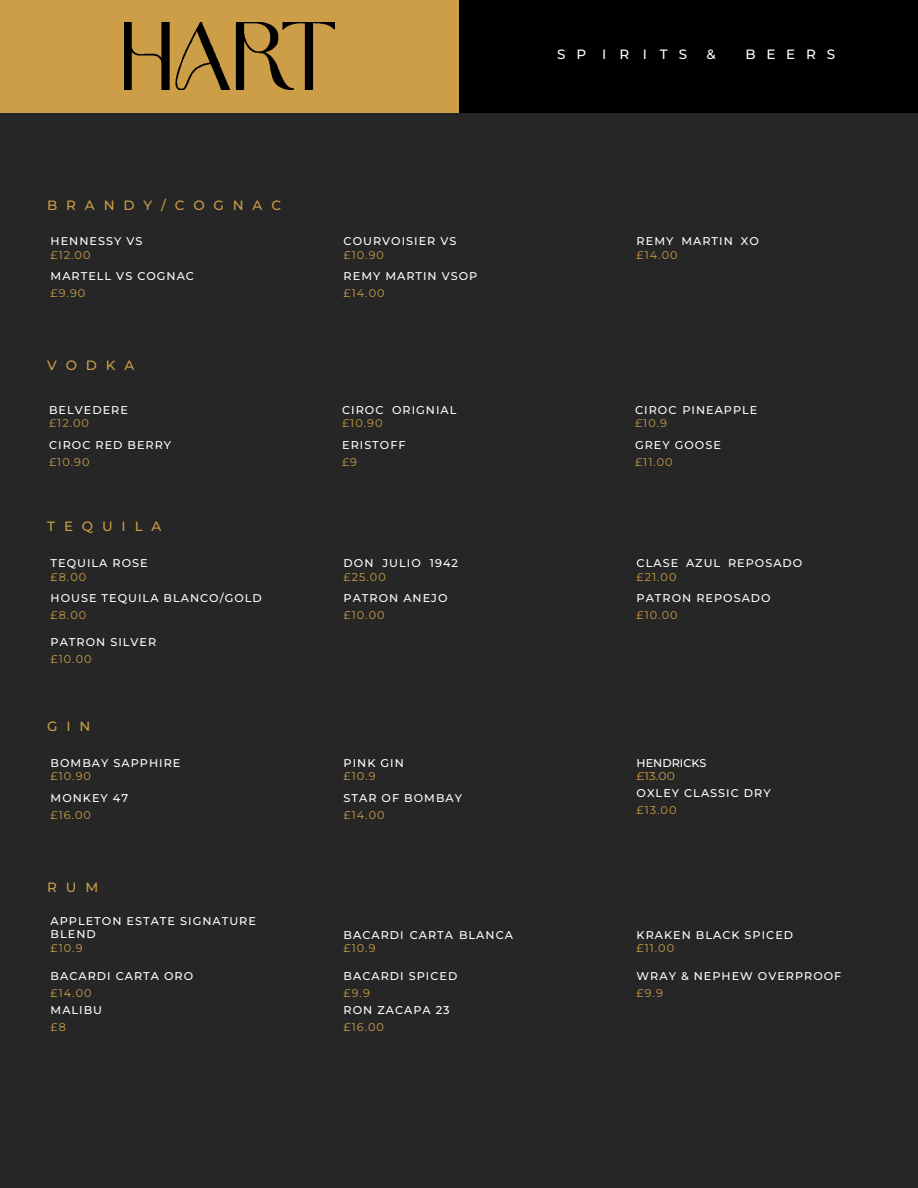
<style>
.page{position:relative;width:918px;height:1188px;background:#262626}
.page>*{position:absolute;margin:0;border:0;box-sizing:border-box;transform-origin:0 0}
.t1{font:500 13.5px "Montserrat";letter-spacing:.655em;color:#cb9e47}
.t2{font:500 13.5px "Montserrat";letter-spacing:.8em;color:#fff}
.t3{font:500 11.25px/13.5px "Montserrat";letter-spacing:.09em;color:#fff}
.t4{font:11.25px "Montserrat";letter-spacing:.09em;color:#cb9e47}
.t5{font:11.25px "Montserrat";letter-spacing:.09em;color:#cb9e47}
.t6{font:500 11.25px/13.5px "Montserrat";color:#fff}
.s1{font-weight:400;color:#cb9e47}
</style>
<div class="page">
<div style="left:0;top:0;width:459px;height:112px;background:#cb9e47"></div>
<img style="left:124px;top:22px;width:211px;height:68px">
<div style="left:459px;top:0;width:459px;height:112px;background:#000"></div>
<h1 class="t1" style="left:47px;top:195px;width:235px">BRANDY/COGNAC</h1>
<p class="t3" style="left:51px;top:234px;width:93px">HENNESSY VS</p>
<p class="t4" style="left:51px;top:247px;width:41px">£12.00</p>
<p class="t3" style="left:51px;top:269px;width:145px">MARTELL VS COGNAC</p>
<p class="t4" style="left:51px;top:285px;width:36px">£9.90</p>
<p class="t1" style="left:47px;top:356px;width:89px">VODKA</p>
<p class="t3" style="left:49px;top:403px;width:80px">BELVEDERE</p>
<p class="t5" style="left:49px;top:416px;width:41px">£12.00</p>
<p class="t3" style="left:49px;top:438px;width:124px">CIROC RED BERRY</p>
<p class="t5" style="left:49px;top:455px;width:42px">£10.90</p>
<p class="t1" style="left:47px;top:517px;width:116px">TEQUILA</p>
<p class="t3" style="left:51px;top:556px;width:99px">TEQUILA ROSE</p>
<p class="t4" style="left:51px;top:569px;width:37px">£8.00</p>
<p class="t3" style="left:51px;top:591px;width:213px">HOUSE TEQUILA BLANCO/GOLD</p>
<p class="t4" style="left:51px;top:607px;width:37px">£8.00</p>
<h1 class="t3" style="left:51px;top:635px;width:107px">PATRON SILVER</h1>
<p class="t4" style="left:51px;top:651px;width:42px">£10.00</p>
<h1 class="t1" style="left:47px;top:717px;width:45px">GIN</h1>
<p class="t3" style="left:51px;top:756px;width:131px">BOMBAY SAPPHIRE <span class="s1">£10.90</span></p>
<p class="t3" style="left:51px;top:790px;width:79px">MONKEY 47</p>
<p class="t4" style="left:51px;top:807px;width:42px">£16.00</p>
<p class="t1" style="left:47px;top:878px;width:53px">RUM</p>
<p class="t3" style="left:51px;top:914px;width:207px">APPLETON ESTATE SIGNATURE<br>BLEND</p>
<p class="t4" style="left:51px;top:940px;width:33px">£10.9</p>
<h1 class="t3" style="left:51px;top:969px;width:144px">BACARDI CARTA ORO</h1>
<p class="t4" style="left:51px;top:985px;width:42px">£14.00</p>
<p class="t3" style="left:51px;top:1003px;width:53px">MALIBU</p>
<p class="t4" style="left:51px;top:1019px;width:17px">£8</p>
<p class="t2" style="left:557px;top:45px;width:30px">S P</p>
<h1 class="t2" style="left:602px;top:45px;width:6px">I</h1>
<p class="t2" style="left:619px;top:45px;width:11px">R</p>
<p class="t2" style="left:643px;top:45px;width:6px">I</p>
<h1 class="t2" style="left:660px;top:45px;width:29px">T S</h1>
<p class="t2" style="left:706px;top:45px;width:11px">&amp;</p>
<p class="t2" style="left:745px;top:45px;width:91px">BEERS</p>
<p class="t3" style="left:344px;top:234px;width:114px">COURVOISIER VS <span class="s1">£10.90</span></p>
<p class="t3" style="left:344px;top:269px;width:135px">REMY MARTIN VSOP</p>
<p class="t4" style="left:344px;top:285px;width:42px">£14.00</p>
<p class="t3" style="left:342px;top:403px;width:116px">CIROC ORIGNIAL</p>
<p class="t5" style="left:342px;top:416px;width:42px">£10.90</p>
<p class="t3" style="left:342px;top:438px;width:65px">ERISTOFF</p>
<p class="t5" style="left:342px;top:455px;width:17px">£9</p>
<p class="t3" style="left:344px;top:556px;width:116px">DON JULIO 1942 <span class="s1">£25.00</span></p>
<p class="t3" style="left:344px;top:591px;width:105px">PATRON ANEJO</p>
<p class="t4" style="left:344px;top:607px;width:42px">£10.00</p>
<p class="t3" style="left:344px;top:756px;width:62px">PINK GIN</p>
<p class="t4" style="left:344px;top:769px;width:33px">£10.9</p>
<p class="t3" style="left:344px;top:790px;width:120px">STAR OF BOMBAY</p>
<p class="t4" style="left:344px;top:807px;width:42px">£14.00</p>
<p class="t3" style="left:344px;top:928px;width:171px">BACARDI CARTA BLANCA <span class="s1">£10.9</span></p>
<p class="t3" style="left:344px;top:969px;width:115px">BACARDI SPICED</p>
<p class="t4" style="left:344px;top:985px;width:28px">£9.9</p>
<h1 class="t3" style="left:344px;top:1003px;width:108px">RON ZACAPA 23</h1>
<p class="t4" style="left:344px;top:1019px;width:42px">£16.00</p>
<p class="t3" style="left:637px;top:234px;width:124px">REMY MARTIN XO <span class="s1">£14.00</span></p>
<p class="t3" style="left:635px;top:403px;width:124px">CIROC PINEAPPLE</p>
<p class="t5" style="left:635px;top:416px;width:33px">£10.9</p>
<p class="t3" style="left:635px;top:438px;width:87px">GREY GOOSE</p>
<p class="t5" style="left:635px;top:455px;width:39px">£11.00</p>
<p class="t3" style="left:637px;top:556px;width:167px">CLASE AZUL REPOSADO <span class="s1">£21.00</span></p>
<p class="t3" style="left:637px;top:591px;width:136px">PATRON REPOSADO</p>
<p class="t4" style="left:637px;top:607px;width:42px">£10.00</p>
<p class="t6" style="left:637px;top:756px;width:71px">HENDRICKS <span class="s1">£13.00</span></p>
<p class="t3" style="left:637px;top:784px;width:135px;line-height:16.8px">OXLEY CLASSIC DRY <span class="s1">£13.00</span></p>
<p class="t3" style="left:637px;top:928px;width:158px">KRAKEN BLACK SPICED</p>
<p class="t4" style="left:637px;top:940px;width:39px">£11.00</p>
<p class="t3" style="left:637px;top:969px;width:206px">WRAY &amp; NEPHEW OVERPROOF</p>
<p class="t4" style="left:637px;top:985px;width:28px">£9.9</p>
</div>
